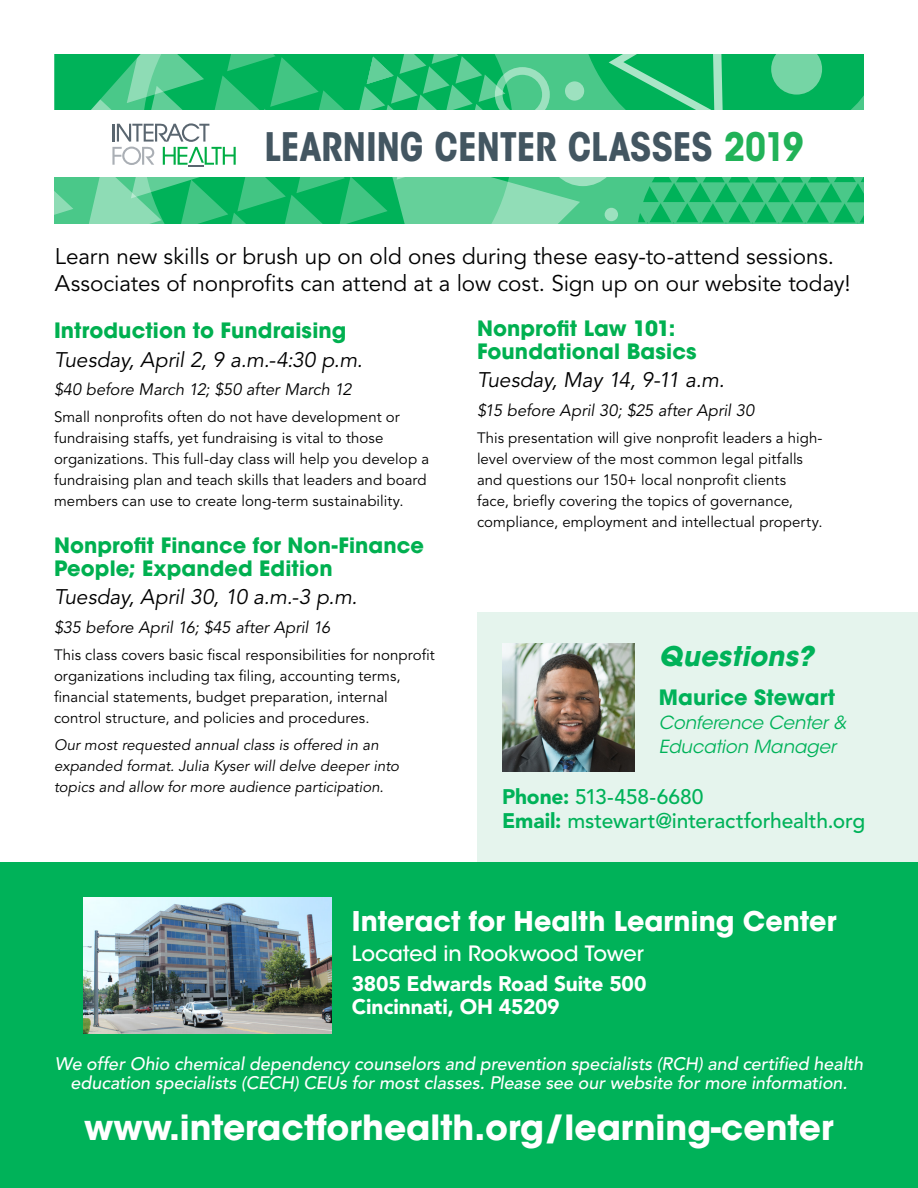
<style>
.page{position:relative;width:918px;height:1188px;background:#fff}
.page>*{position:absolute;margin:0;border:0;box-sizing:border-box;transform-origin:0 0}
.t1{font:700 condensed 39px "ITC Avant Garde Std";letter-spacing:-.015em;color:#435661}
.t2{font:700 34.5px "ITC Avant Garde Std";color:#fff}
.t3{font:700 27px "ITC Avant Garde Std";letter-spacing:.005em;color:#fff}
.t4{font:italic 700 27px "ITC Avant Garde Std";letter-spacing:.01em;color:#00b259}
.t5{font:22.5px/27px "Avenir LT Std";letter-spacing:-.005em;color:#000}
.t6{font:700 21px/22.6px "ITC Avant Garde Std";letter-spacing:.005em;color:#00b050}
.t7{font:italic 21px "Avenir LT Std";letter-spacing:-.005em;color:#000}
.t8{font:500 21px "Avenir LT Std";letter-spacing:-.01em;color:#00b259}
.t9{font:900 21px "Avenir LT Std";letter-spacing:-.01em;color:#fff}
.t10{font:500 21px "ITC Avant Garde Std";color:#fff}
.t11{font:700 21px "ITC Avant Garde Std";letter-spacing:.005em;color:#00b259}
.t12{font:italic 500 18px/19.5px "Avenir LT Std";letter-spacing:-.005em;color:#fff;text-align:center}
.t13{font:italic 18px/24px "ITC Avant Garde Std";color:#00b259}
.t14{font:italic 16.5px "Avenir LT Std";letter-spacing:-.005em;color:#000}
.t15{font:15px/21px "Avenir LT Std";letter-spacing:.005em;color:#000}
.t16{font:italic 15px/21px "Avenir LT Std";letter-spacing:.005em;color:#000}
.s1{color:#21b258}
.s2{font-weight:900}
</style>
<div class="page">
<div style="left:477px;top:612px;width:441px;height:288px;background:#e5f4ed"></div>
<div style="left:0;top:862px;width:918px;height:326px;background:#00b259"></div>
<img style="left:502px;top:643px;width:132px;height:129px">
<svg style="left:55px;top:54px;width:809px;height:170px"></svg>
<img style="left:84px;top:897px;width:248px;height:136px">
<p class="t1" style="left:264px;top:121px;width:542px">LEARNING CENTER CLASSES <span class="s1">2019</span></p>
<p class="t5" style="left:55px;top:243px;width:797px">Learn new skills or brush up on old ones during these easy-to-attend sessions.<br>Associates of nonprofits can attend at a low cost. Sign up on our website today!</p>
<p class="t6" style="left:54px;top:319px;width:294px">Introduction to Fundraising</p>
<p class="t7" style="left:54px;top:348px;width:310px">Tuesday, April 2, 9 a.m.-4:30 p.m.</p>
<p class="t14" style="left:54px;top:380px;width:299px">$40 before March 12; $50 after March 12</p>
<p class="t15" style="left:54px;top:407px;width:377px">Small nonprofits often do not have development or fundraising staffs, yet fundraising is vital to those organizations. This full-day class will help you develop a fundraising plan and teach skills that leaders and board members can use to create long-term sustainability.</p>
<p class="t6" style="left:54px;top:534px;width:372px">Nonprofit Finance for Non-Finance<br>People; Expanded Edition</p>
<p class="t7" style="left:54px;top:585px;width:305px">Tuesday, April 30, 10 a.m.-3 p.m.</p>
<p class="t14" style="left:54px;top:618px;width:278px">$35 before April 16; $45 after April 16</p>
<p class="t15" style="left:54px;top:645px;width:382px">This class covers basic fiscal responsibilities for nonprofit organizations including tax filing, accounting terms, financial statements, budget preparation, internal control structure, and policies and procedures.</p>
<p class="t16" style="left:54px;top:735px;width:347px">Our most requested annual class is offered in an expanded format. Julia Kyser will delve deeper into topics and allow for more audience participation.</p>
<p class="t6" style="left:477px;top:317px;width:221px">Nonprofit Law 101:<br>Foundational Basics</p>
<p class="t7" style="left:477px;top:368px;width:249px">Tuesday, May 14, 9-11 a.m.</p>
<p class="t14" style="left:477px;top:401px;width:279px">$15 before April 30; $25 after April 30</p>
<p class="t15" style="left:477px;top:428px;width:347px">This presentation will give nonprofit leaders a high&shy;level overview of the most common legal pitfalls and questions our 150+ local nonprofit clients<br>face, briefly covering the topics of governance, compliance, employment and intellectual property.</p>
<p class="t4" style="left:659px;top:639px;width:156px">Questions?</p>
<p class="t11" style="left:659px;top:684px;width:178px">Maurice Stewart</p>
<p class="t13" style="left:659px;top:711px;width:189px">Conference Center &amp;<br>Education Manager</p>
<p class="t8" style="left:502px;top:785px;width:203px"><span class="s2">Phone:</span> 513-458-6680</p>
<p class="t8" style="left:502px;top:809px;width:365px"><span class="s2">Email:</span> mstewart@interactforhealth.org</p>
<p class="t3" style="left:352px;top:903px;width:486px">Interact for Health Learning Center</p>
<p class="t10" style="left:352px;top:940px;width:293px">Located in Rookwood Tower</p>
<p class="t9" style="left:352px;top:971px;width:296px">3805 Edwards Road Suite 500</p>
<p class="t9" style="left:352px;top:994px;width:209px">Cincinnati, OH 45209</p>
<p class="t12" style="left:55px;top:1054px;width:810px">We offer Ohio chemical dependency counselors and prevention specialists (RCH) and certified health education specialists (CECH) CEUs for most classes. Please see our website for more information.</p>
<p class="t2" style="left:84px;top:1105px;width:751px">www.interactforhealth.org/learning-center</p>
</div>
